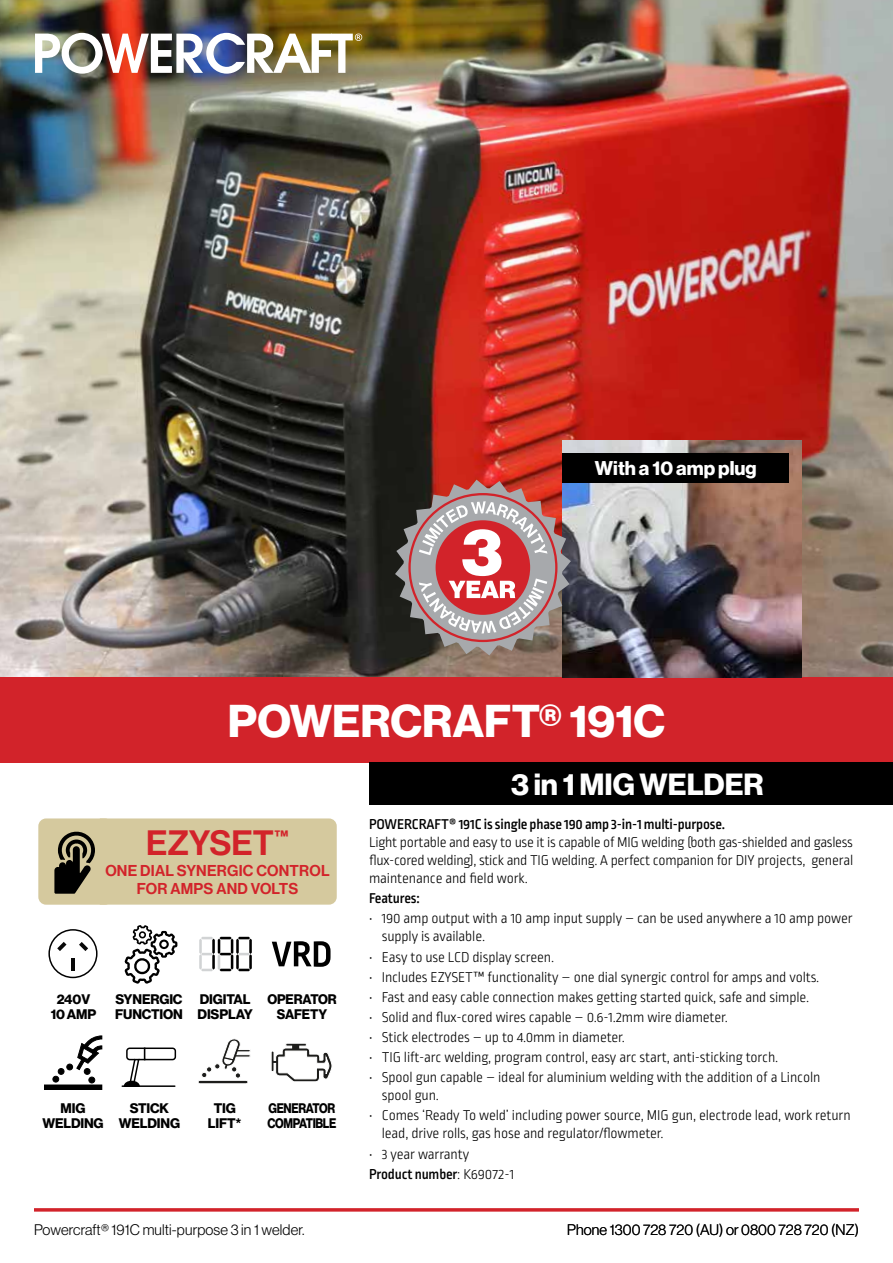
<style>
.page{position:relative;width:893px;height:1263px;background:#fff}
.page>*{position:absolute;margin:0;border:0;box-sizing:border-box;transform-origin:0 0}
.t1{font:45px "N Haas Grotesk DS Pro 75 Bd";color:#fff}
.t2{font:34.5px "N Haas Grotesk DS Pro 65 Md";color:#d2232a}
.t3{font:30px "N Haas Grotesk DS Pro 75 Bd";color:#fff}
.t4{font:19.5px "N Haas Grotesk DS Pro 75 Bd";color:#fff}
.t5{font:15.45px/18.1px "N Haas Grotesk DS Pro 65 Md";letter-spacing:.015em;color:#d2232a;text-align:center}
.t6{font:300 15px/18px "Ropa Sans Pro";letter-spacing:-.01em;color:#000}
.t7{font:15px "N Haas Grotesk DS Pro 45 Lt";letter-spacing:.01em;color:#000}
.t8{font:500 15px "Ropa Sans Pro";letter-spacing:-.01em;color:#000}
.t9{font:13.65px/14.5px "N Haas Grotesk DS Pro 75 Bd";letter-spacing:-.01em;color:#000;text-align:center}
.t10{font:13.65px/14.5px "N Haas Grotesk DS Pro 75 Bd";letter-spacing:-.03em;color:#000;scale:.85 1}
.s1{font-weight:500}
</style>
<div class="page">
<img style="left:0;top:0;width:893px;height:677px">
<div style="left:0;top:677px;width:893px;height:85px;background:#d2232a"></div>
<img style="left:35px;top:33px;width:327px;height:41px">
<div style="left:38px;top:818px;width:75px;height:87px;background:#d5c99e;border-radius:8px"></div>
<svg style="left:54px;top:818px;width:283px;height:87px"></svg>
<div style="left:48px;top:929px;width:50px;height:49px;border:1px solid #000;border-radius:50%"></div>
<hr style="left:71px;top:958px;width:4px;height:13px;background:#080808">
<svg style="left:79px;top:942px;width:9px;height:9px"></svg>
<svg style="left:57px;top:942px;width:10px;height:9px"></svg>
<svg style="left:124px;top:925px;width:53px;height:59px"></svg>
<svg style="left:199px;top:937px;width:53px;height:34px"></svg>
<svg style="left:272px;top:941px;width:59px;height:26px"></svg>
<hr style="left:44px;top:1085px;width:58px;height:4px;background:#000">
<div style="left:44px;top:1085px;width:58px;height:5px;border:1px solid #000"></div>
<svg style="left:53px;top:1036px;width:49px;height:47px"></svg>
<hr style="left:122px;top:1085px;width:53px;height:2px;background:#000">
<svg style="left:123px;top:1047px;width:54px;height:40px"></svg>
<div style="left:198px;top:1080px;width:50px;height:4px;border:1px solid #fff;border-radius:2px"></div>
<svg style="left:201px;top:1038px;width:50px;height:40px"></svg>
<svg style="left:273px;top:1045px;width:57px;height:35px"></svg>
<div style="left:271px;top:1043px;width:61px;height:39px;border:1px solid #fff"></div>
<hr style="left:34px;top:1208px;width:825px;height:3px;background:#d2232a">
<div style="left:369px;top:762px;width:524px;height:43px;background:#000"></div>
<img style="left:562px;top:440px;width:240px;height:237px">
<div style="left:562px;top:453px;width:227px;height:29px;background:#000"></div>
<svg style="left:395px;top:480px;width:176px;height:175px"></svg>
<h3 class="t4" style="left:595px;top:457px;width:163px">With a 10 amp plug</h3>
<h1 class="t1" style="left:228px;top:695px;width:439px">POWERCRAFT® 191C</h1>
<h2 class="t2" style="left:146px;top:823px;width:144px">EZYSET<sup>™</sup></h2>
<p class="t5" style="left:105px;top:862px;width:226px">ONE DIAL SYNERGIC CONTROL<br>FOR AMPS AND VOLTS</p>
<p class="t9" style="left:51px;top:992px;width:47px">240V<br>10 AMP</p>
<p class="t9" style="left:115px;top:992px;width:69px;text-align:left">SYNERGIC<br>FUNCTION</p>
<p class="t9" style="left:198px;top:992px;width:57px;text-align:left">DIGITAL<br>DISPLAY</p>
<p class="t9" style="left:267px;top:992px;width:71px">OPERATOR<br>SAFETY</p>
<p class="t9" style="left:42px;top:1101px;width:63px">MIG<br>WELDING</p>
<p class="t9" style="left:119px;top:1101px;width:63px">STICK<br>WELDING</p>
<p class="t9" style="left:208px;top:1101px;width:35px">TIG<br>LIFT*</p>
<p class="t10" style="left:267px;top:1101px;width:83px">GENERATOR<br>COMPATIBLE</p>
<p class="t7" style="left:34px;top:1221px;width:272px">Powercraft® 191C multi-purpose 3 in 1 welder.</p>
<h3 class="t3" style="left:511px;top:767px;width:254px">3 in 1 MIG WELDER</h3>
<p class="t8" style="left:369px;top:816px;width:358px">POWERCRAFT® 191C is single phase 190 amp 3-in-1 multi-purpose.</p>
<p class="t6" style="left:369px;top:834px;width:486px;text-align:justify">Light portable and easy to use it is capable of MIG welding (both gas-shielded and gasless flux-cored welding), stick and TIG welding. A perfect companion for DIY projects, general maintenance and field work.</p>
<p class="t8" style="left:369px;top:890px;width:52px">Features:</p>
<p class="t6" style="left:382px;top:910px;width:472px;text-indent:-13px">• 190 amp output with a 10 amp input supply – can be used anywhere a 10 amp power supply is available.</p>
<p class="t6" style="left:369px;top:949px;width:187px">• Easy to use LCD display screen.</p>
<p class="t6" style="left:369px;top:969px;width:452px">• Includes EZYSET™ functionality – one dial synergic control for amps and volts.</p>
<p class="t6" style="left:369px;top:989px;width:442px">• Fast and easy cable connection makes getting started quick, safe and simple.</p>
<p class="t6" style="left:369px;top:1009px;width:360px">• Solid and flux-cored wires capable – 0.6-1.2mm wire diameter.</p>
<p class="t6" style="left:369px;top:1029px;width:257px">• Stick electrodes – up to 4.0mm in diameter.</p>
<p class="t6" style="left:369px;top:1049px;width:411px">• TIG lift-arc welding, program control, easy arc start, anti-sticking torch.</p>
<p class="t6" style="left:382px;top:1069px;width:440px;text-indent:-13px">• Spool gun capable – ideal for aluminium welding with the addition of a Lincoln spool gun.</p>
<p class="t6" style="left:382px;top:1107px;width:470px;text-indent:-13px">• Comes ‘Ready To weld’ including power source, MIG gun, electrode lead, work return lead, drive rolls, gas hose and regulator/flowmeter.</p>
<p class="t6" style="left:369px;top:1144px;width:146px;line-height:20.1px">• 3 year warranty<br><span class="s1">Product number</span>: K69072-1</p>
<p class="t7" style="left:567px;top:1221px;width:293px">Phone 1300 728 720 (AU) or 0800 728 720 (NZ)</p>
</div>
